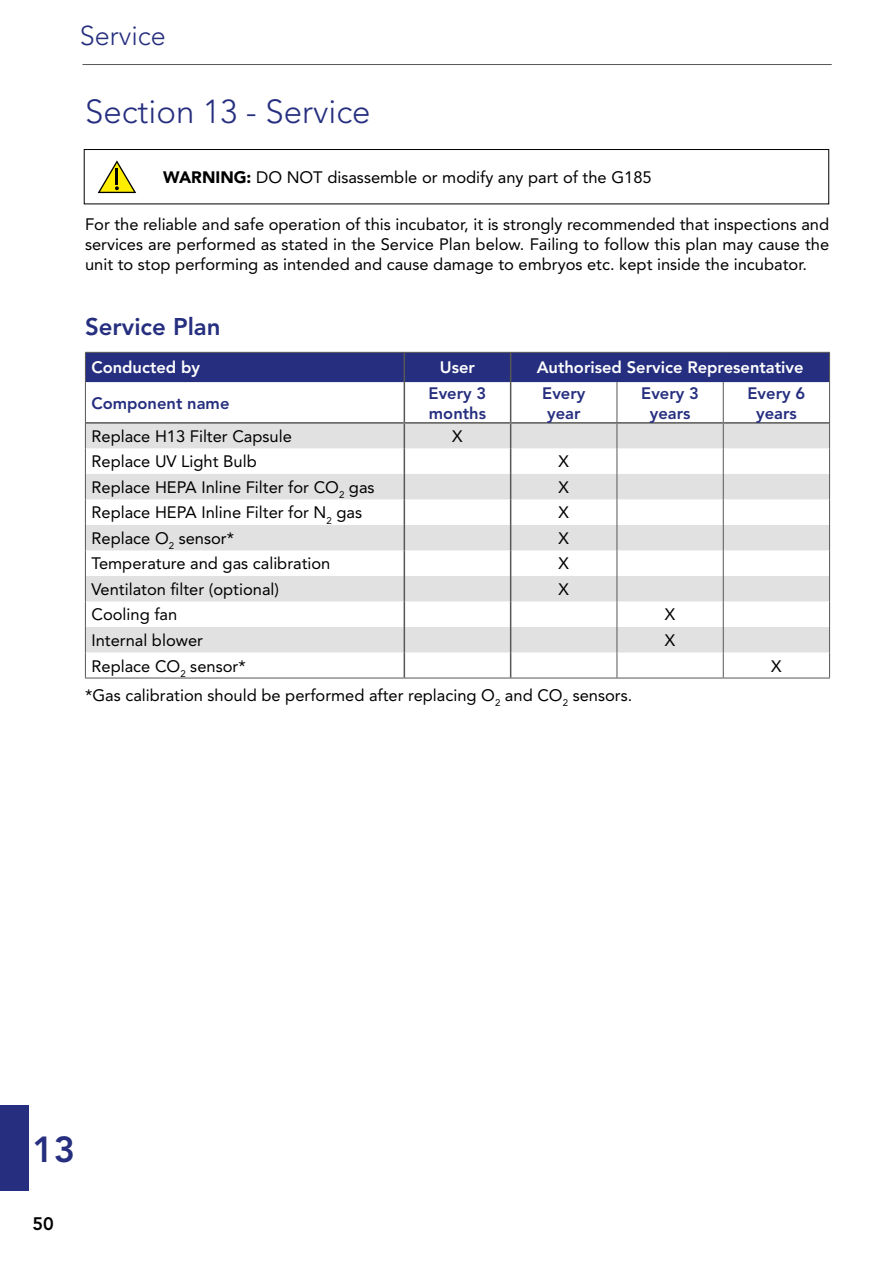
<style>
.page{position:relative;width:893px;height:1263px;background:#fff}
.page>*{position:absolute;margin:0;border:0;box-sizing:border-box;transform-origin:0 0}
.t1{font:800 36px "Avenir LT Std";color:#262f7f}
.t2{font:300 33px "Avenir LT Std";color:#262f7f}
.t3{font:300 27px "Avenir LT Std";color:#262f7f}
.t4{font:800 24px "Avenir LT Std";color:#262f7f}
.t5{font:800 18px "Avenir LT Std";color:#000}
.t6{font:16.5px/19.8px "Avenir LT Std";color:#000;text-align:justify}
.t7{font:800 16.5px/19.8px "Avenir LT Std";color:#262f7f}
.t8{font:800 16.5px "Avenir LT Std";color:#fff}
.s1{font-weight:900}
</style>
<div class="page">
<hr style="left:82px;top:64px;width:750px;height:1px;background:#575756">
<div style="left:0;top:1106px;width:28px;height:85px;background:#262f7f"></div>
<svg style="left:86px;top:424px;width:743px;height:228px;fill:#e1e1e1"></svg>
<hr style="left:85px;top:382px;width:1px;height:41px;background:#575756">
<hr style="left:829px;top:382px;width:1px;height:41px;background:#575756">
<svg style="left:85px;top:423px;width:1px;height:255px"></svg>
<svg style="left:829px;top:423px;width:1px;height:255px"></svg>
<hr style="left:85px;top:678px;width:319px;height:1px;background:#575756">
<hr style="left:404px;top:678px;width:107px;height:1px;background:#575756">
<hr style="left:511px;top:678px;width:106px;height:1px;background:#575756">
<hr style="left:617px;top:678px;width:106px;height:1px;background:#575756">
<hr style="left:723px;top:678px;width:107px;height:1px;background:#575756">
<div style="left:85px;top:352px;width:745px;height:30px;background:#262f7f"></div>
<hr style="left:404px;top:382px;width:1px;height:40px;background:#575756">
<hr style="left:510px;top:382px;width:1px;height:40px;background:#575756">
<svg style="left:404px;top:424px;width:1px;height:254px"></svg>
<svg style="left:510px;top:424px;width:1px;height:254px"></svg>
<hr style="left:617px;top:382px;width:1px;height:40px;background:#575756">
<hr style="left:723px;top:382px;width:1px;height:40px;background:#575756">
<svg style="left:617px;top:424px;width:1px;height:254px"></svg>
<svg style="left:723px;top:424px;width:1px;height:254px"></svg>
<hr style="left:86px;top:422px;width:318px;height:2px;background:#575756">
<hr style="left:404px;top:422px;width:107px;height:2px;background:#575756">
<hr style="left:511px;top:422px;width:106px;height:2px;background:#575756">
<hr style="left:617px;top:422px;width:106px;height:2px;background:#575756">
<hr style="left:723px;top:422px;width:106px;height:2px;background:#575756">
<div style="left:84px;top:149px;width:745px;height:55px;border:1px solid #000"></div>
<svg style="left:98px;top:160px;width:38px;height:33px"></svg>
<h3 class="t3" style="left:80px;top:20px;width:87px">Service</h3>
<h2 class="t2" style="left:85px;top:92px;width:287px">Section 13 - Service</h2>
<p class="t6" style="left:163px;top:167px;width:490px"><span class="s1">WARNING:</span> DO NOT disassemble or modify any part of the G185</p>
<p class="t6" style="left:85px;top:215px;width:746px">For the reliable and safe operation of this incubator, it is strongly recommended that inspections and services are performed as stated in the Service Plan below. Failing to follow this plan may cause the unit to stop performing as intended and cause damage to embryos etc. kept inside the incubator.</p>
<h3 class="t4" style="left:85px;top:313px;width:137px">Service Plan</h3>
<p class="t8" style="left:91px;top:358px;width:110px">Conducted by</p>
<p class="t8" style="left:440px;top:358px;width:37px">User</p>
<p class="t8" style="left:537px;top:358px;width:268px">Authorised Service Representative</p>
<p class="t7" style="left:91px;top:393px;width:140px">Component name</p>
<p class="t7" style="left:429px;top:383px;width:59px">Every 3 months</p>
<p class="t7" style="left:542px;top:383px;width:45px">Every year</p>
<p class="t7" style="left:641px;top:383px;width:59px;text-align:center">Every 3 years</p>
<p class="t7" style="left:748px;top:383px;width:59px;text-align:center">Every 6 years</p>
<p class="t6" style="left:91px;top:426px;width:202px">Replace H13 Filter Capsule</p>
<p class="t6" style="left:452px;top:426px;width:12px">X</p>
<p class="t6" style="left:91px;top:452px;width:167px">Replace UV Light Bulb</p>
<p class="t6" style="left:559px;top:452px;width:12px">X</p>
<p class="t6" style="left:91px;top:477px;width:285px">Replace HEPA Inline Filter for CO<sub>2</sub> gas</p>
<p class="t6" style="left:559px;top:477px;width:12px">X</p>
<p class="t6" style="left:91px;top:503px;width:272px">Replace HEPA Inline Filter for N<sub>2</sub> gas</p>
<p class="t6" style="left:559px;top:503px;width:12px">X</p>
<p class="t6" style="left:91px;top:528px;width:144px">Replace O<sub>2</sub> sensor*</p>
<p class="t6" style="left:559px;top:528px;width:12px">X</p>
<p class="t6" style="left:91px;top:554px;width:241px">Temperature and gas calibration</p>
<p class="t6" style="left:559px;top:554px;width:12px">X</p>
<p class="t6" style="left:91px;top:579px;width:189px">Ventilaton filter (optional)</p>
<p class="t6" style="left:559px;top:579px;width:12px">X</p>
<p class="t6" style="left:91px;top:605px;width:87px">Cooling fan</p>
<p class="t6" style="left:665px;top:605px;width:12px">X</p>
<p class="t6" style="left:91px;top:630px;width:113px">Internal blower</p>
<p class="t6" style="left:665px;top:630px;width:12px">X</p>
<p class="t6" style="left:91px;top:656px;width:156px">Replace CO<sub>2</sub> sensor*</p>
<p class="t6" style="left:771px;top:656px;width:12px">X</p>
<p class="t6" style="left:85px;top:685px;width:549px">*Gas calibration should be performed after replacing O<sub>2</sub> and CO<sub>2</sub> sensors.</p>
<h1 class="t1" style="left:32px;top:1128px;width:44px">13</h1>
<p class="t5" style="left:32px;top:1213px;width:23px">50</p>
</div>
